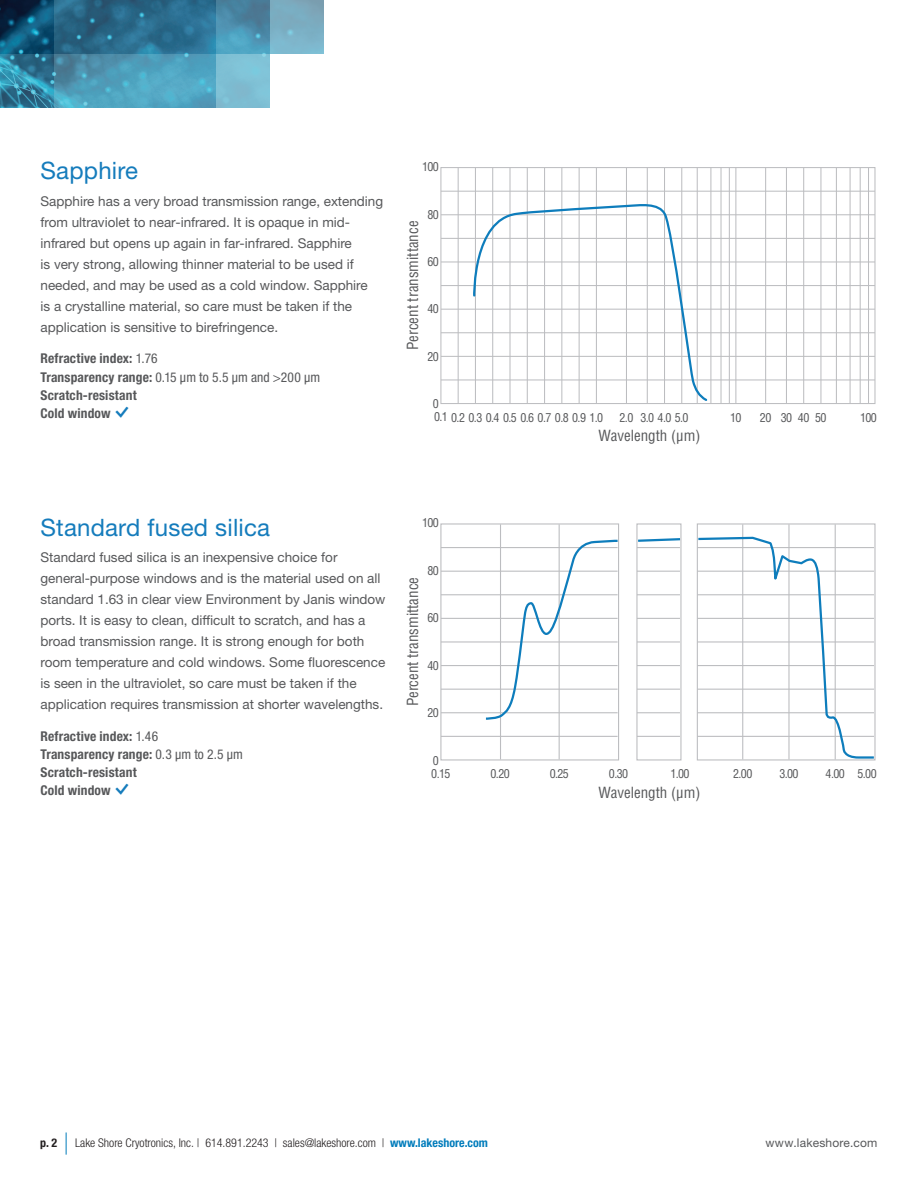
<style>
.page{position:relative;width:918px;height:1188px;background:#fff}
.page>*{position:absolute;margin:0;border:0;box-sizing:border-box;transform-origin:0 0}
.Subhead_1{font:24px "Helvetica Neue LTW1 G";letter-spacing:.01em;color:#157cbc}
.t1{font:condensed 15px "Helvetica LT Std";color:#57585a}
.Body_Text{font:13.5px/21px "Helvetica Neue LTW1 G";color:#57585a}
.Ordering_Info{font:700 condensed 13.5px "Helvetica Neue LTW1 G";letter-spacing:.01em;color:#57585a}
.Ordering_Info-2{font:condensed 13.5px "Helvetica Neue LTW1 G";letter-spacing:.005em;color:#57585a}
.t2{font:condensed 12px "Helvetica LT Std";letter-spacing:-.05em;color:#57585a}
.t3{font:300 condensed 12px "Helvetica Neue LTW1 G";color:#231f20}
.CryoTable{font:12px "Helvetica Neue LTW1 G";letter-spacing:.015em;color:#57585a}
.t4{font:700 condensed 12px "Helvetica Neue LTW1 G";color:#231f20}
.s1{font-weight:400}
.s2{font-weight:700}
.s3{font-weight:700;color:#007cbb}
</style>
<div class="page">
<svg style="left:66px;top:1132px;width:1px;height:23px"></svg>
<img style="left:0;top:0;width:54px;height:54px">
<svg style="left:162px;top:54px;width:54px;height:54px;background:#50a5c2"></svg>
<svg style="left:162px;top:0;width:54px;height:54px;background:#2b7094"></svg>
<svg style="left:0;top:54px;width:54px;height:54px;background:#31819f"></svg>
<svg style="left:54px;top:0;width:54px;height:54px;background:#286381"></svg>
<svg style="left:108px;top:0;width:54px;height:54px;background:#2a6c8d"></svg>
<svg style="left:108px;top:54px;width:54px;height:54px;background:#50a2bf"></svg>
<svg style="left:54px;top:54px;width:54px;height:54px;background:#4d96b1"></svg>
<div style="left:270px;top:0;width:54px;height:54px;background:linear-gradient(to bottom,#7aa4b7,#7ebad1)"></div>
<div style="left:216px;top:54px;width:54px;height:54px;background:#7fc0d5"></div>
<svg style="left:216px;top:0;width:54px;height:54px;background:#4c8fad"></svg>
<hr style="left:0;top:162px;width:1px;height:54px;background:#addae5">
<div style="left:440px;top:167px;width:435px;height:237px;border:1px solid #bcbdc0"></div>
<hr style="left:441px;top:191px;width:434px;height:1px;background:#bcbdc0">
<hr style="left:441px;top:214px;width:434px;height:1px;background:#bcbdc0">
<hr style="left:441px;top:238px;width:434px;height:1px;background:#bcbdc0">
<hr style="left:441px;top:261px;width:434px;height:1px;background:#bcbdc0">
<hr style="left:441px;top:285px;width:434px;height:1px;background:#bcbdc0">
<hr style="left:441px;top:309px;width:434px;height:1px;background:#bcbdc0">
<hr style="left:441px;top:332px;width:434px;height:1px;background:#bcbdc0">
<hr style="left:441px;top:356px;width:434px;height:1px;background:#bcbdc0">
<hr style="left:441px;top:379px;width:434px;height:1px;background:#bcbdc0">
<hr style="left:458px;top:168px;width:1px;height:235px;background:#bcbdc0">
<hr style="left:475px;top:168px;width:1px;height:235px;background:#bcbdc0">
<hr style="left:492px;top:168px;width:1px;height:235px;background:#bcbdc0">
<hr style="left:509px;top:168px;width:2px;height:235px;background:#bcbdc0">
<hr style="left:527px;top:168px;width:1px;height:235px;background:#bcbdc0">
<hr style="left:544px;top:168px;width:1px;height:235px;background:#bcbdc0">
<hr style="left:561px;top:168px;width:1px;height:235px;background:#bcbdc0">
<hr style="left:579px;top:168px;width:1px;height:235px;background:#bcbdc0">
<hr style="left:596px;top:168px;width:1px;height:235px;background:#bcbdc0">
<hr style="left:626px;top:168px;width:1px;height:235px;background:#bcbdc0">
<hr style="left:647px;top:168px;width:1px;height:235px;background:#bcbdc0">
<hr style="left:664px;top:168px;width:1px;height:235px;background:#bcbdc0">
<hr style="left:681px;top:168px;width:1px;height:235px;background:#bcbdc0">
<hr style="left:697px;top:168px;width:1px;height:235px;background:#bcbdc0">
<hr style="left:710px;top:168px;width:1px;height:235px;background:#bcbdc0">
<hr style="left:721px;top:168px;width:1px;height:235px;background:#bcbdc0">
<hr style="left:729px;top:168px;width:1px;height:235px;background:#bcbdc0">
<hr style="left:735px;top:168px;width:1px;height:235px;background:#bcbdc0">
<hr style="left:765px;top:168px;width:1px;height:235px;background:#bcbdc0">
<hr style="left:786px;top:168px;width:1px;height:235px;background:#bcbdc0">
<hr style="left:803px;top:168px;width:1px;height:235px;background:#bcbdc0">
<hr style="left:820px;top:168px;width:1px;height:235px;background:#bcbdc0">
<hr style="left:836px;top:168px;width:1px;height:235px;background:#bcbdc0">
<hr style="left:850px;top:168px;width:1px;height:235px;background:#bcbdc0">
<hr style="left:860px;top:168px;width:1px;height:235px;background:#bcbdc0">
<hr style="left:868px;top:168px;width:1px;height:235px;background:#bcbdc0">
<svg style="left:472px;top:202px;width:237px;height:201px"></svg>
<hr style="left:441px;top:547px;width:177px;height:1px;background:#bcbdc0">
<hr style="left:441px;top:571px;width:177px;height:1px;background:#bcbdc0">
<hr style="left:441px;top:594px;width:177px;height:1px;background:#bcbdc0">
<hr style="left:441px;top:618px;width:177px;height:1px;background:#bcbdc0">
<hr style="left:441px;top:641px;width:177px;height:2px;background:#bcbdc0">
<hr style="left:441px;top:665px;width:177px;height:1px;background:#bcbdc0">
<hr style="left:441px;top:689px;width:177px;height:1px;background:#bcbdc0">
<hr style="left:441px;top:712px;width:177px;height:1px;background:#bcbdc0">
<hr style="left:441px;top:736px;width:177px;height:1px;background:#bcbdc0">
<hr style="left:500px;top:524px;width:1px;height:235px;background:#bcbdc0">
<hr style="left:559px;top:524px;width:1px;height:235px;background:#bcbdc0">
<div style="left:440px;top:523px;width:179px;height:238px;border:1px solid #bcbdc0"></div>
<hr style="left:742px;top:524px;width:1px;height:235px;background:#bcbdc0">
<hr style="left:788px;top:524px;width:2px;height:235px;background:#bcbdc0">
<hr style="left:835px;top:524px;width:1px;height:235px;background:#bcbdc0">
<hr style="left:637px;top:547px;width:43px;height:1px;background:#bcbdc0">
<hr style="left:637px;top:571px;width:43px;height:1px;background:#bcbdc0">
<hr style="left:637px;top:594px;width:43px;height:1px;background:#bcbdc0">
<hr style="left:637px;top:618px;width:43px;height:1px;background:#bcbdc0">
<hr style="left:637px;top:641px;width:43px;height:2px;background:#bcbdc0">
<hr style="left:637px;top:665px;width:43px;height:1px;background:#bcbdc0">
<hr style="left:637px;top:689px;width:43px;height:1px;background:#bcbdc0">
<hr style="left:637px;top:712px;width:43px;height:1px;background:#bcbdc0">
<hr style="left:637px;top:736px;width:43px;height:1px;background:#bcbdc0">
<div style="left:636px;top:523px;width:46px;height:238px;border:1px solid #bcbdc0"></div>
<svg style="left:484px;top:538px;width:135px;height:183px"></svg>
<svg style="left:636px;top:537px;width:46px;height:6px"></svg>
<svg style="left:696px;top:536px;width:180px;height:224px"></svg>
<p class="Subhead_1" style="left:40px;top:156px;width:99px">Sapphire</p>
<p class="Body_Text" style="left:40px;top:190px;width:344px">Sapphire has a very broad transmission range, extending from ultraviolet to near-infrared. It is opaque in mid&shy;infrared but opens up again in far-infrared. Sapphire<br>is very strong, allowing thinner material to be used if needed, and may be used as a cold window. Sapphire<br>is a crystalline material, so care must be taken if the application is sensitive to birefringence.</p>
<p class="Ordering_Info" style="left:40px;top:350px;width:119px">Refractive index: <span class="s1">1.76</span></p>
<p class="Ordering_Info-2" style="left:40px;top:369px;width:281px"><span class="s2">Transparency range:</span> 0.15 μm to 5.5 µm and &gt;200 µm</p>
<p class="Ordering_Info" style="left:40px;top:387px;width:98px">Scratch-resistant</p>
<p class="Ordering_Info" style="left:40px;top:405px;width:72px">Cold window</p>
<p class="t2" style="left:422px;top:159px;width:18px">100</p>
<p class="t2" style="left:427px;top:207px;width:13px">80</p>
<p class="t2" style="left:427px;top:254px;width:13px">60</p>
<p class="t2" style="left:427px;top:302px;width:13px">40</p>
<p class="t2" style="left:427px;top:349px;width:13px">20</p>
<p class="t2" style="left:433px;top:397px;width:7px">0</p>
<p class="t1" style="left:403px;top:350px;width:131px;rotate:-90deg">Percent transmittance</p>
<p class="t2" style="left:434px;top:410px;width:171px">0.1 0.2 0.3 0.4 0.5 0.6 0.7 0.8 0.9 1.0</p>
<p class="t2" style="left:620px;top:410px;width:71px">2.0 3.0 4.0 5.0</p>
<p class="t2" style="left:730px;top:410px;width:13px">10</p>
<p class="t2" style="left:760px;top:410px;width:68px">20 30 40 50</p>
<p class="t2" style="left:860px;top:410px;width:18px">100</p>
<p class="t1" style="left:599px;top:426px;width:104px">Wavelength (µm)</p>
<p class="Subhead_1" style="left:40px;top:512px;width:231px">Standard fused silica</p>
<p class="Body_Text" style="left:40px;top:547px;width:347px">Standard fused silica is an inexpensive choice for general-purpose windows and is the material used on all standard 1.63 in clear view Environment by Janis window ports. It is easy to clean, difficult to scratch, and has a broad transmission range. It is strong enough for both room temperature and cold windows. Some fluorescence is seen in the ultraviolet, so care must be taken if the application requires transmission at shorter wavelengths.</p>
<p class="Ordering_Info" style="left:40px;top:728px;width:119px">Refractive index: <span class="s1">1.46</span></p>
<p class="Ordering_Info" style="left:40px;top:746px;width:204px">Transparency range: <span class="s1">0.3 μm to 2.5 µm</span></p>
<p class="Ordering_Info" style="left:40px;top:764px;width:98px">Scratch-resistant</p>
<p class="Ordering_Info" style="left:40px;top:783px;width:72px">Cold window</p>
<p class="t2" style="left:422px;top:516px;width:18px">100</p>
<p class="t2" style="left:427px;top:563px;width:13px">80</p>
<p class="t2" style="left:427px;top:611px;width:13px">60</p>
<p class="t2" style="left:427px;top:658px;width:13px">40</p>
<p class="t2" style="left:427px;top:705px;width:13px">20</p>
<p class="t2" style="left:433px;top:753px;width:7px">0</p>
<p class="t1" style="left:403px;top:706px;width:131px;rotate:-90deg">Percent transmittance</p>
<p class="t2" style="left:431px;top:766px;width:21px">0.15</p>
<p class="t2" style="left:491px;top:766px;width:21px">0.20</p>
<p class="t2" style="left:550px;top:766px;width:21px">0.25</p>
<p class="t2" style="left:609px;top:766px;width:21px">0.30</p>
<p class="t2" style="left:670px;top:766px;width:21px">1.00</p>
<p class="t2" style="left:733px;top:766px;width:21px">2.00</p>
<p class="t2" style="left:779px;top:766px;width:21px">3.00</p>
<p class="t2" style="left:826px;top:766px;width:53px">4.00 5.00</p>
<p class="t1" style="left:599px;top:783px;width:104px">Wavelength (µm)</p>
<p class="t4" style="left:40px;top:1136px;width:19px">p. 2</p>
<p class="t3" style="left:75px;top:1136px;width:414px">Lake Shore Cryotronics, Inc. | 614.891.2243 | sales@lakeshore.com | <span class="s3">www.lakeshore.com</span></p>
<p class="CryoTable" style="left:766px;top:1135px;width:113px">www.lakeshore.com</p>
</div>
